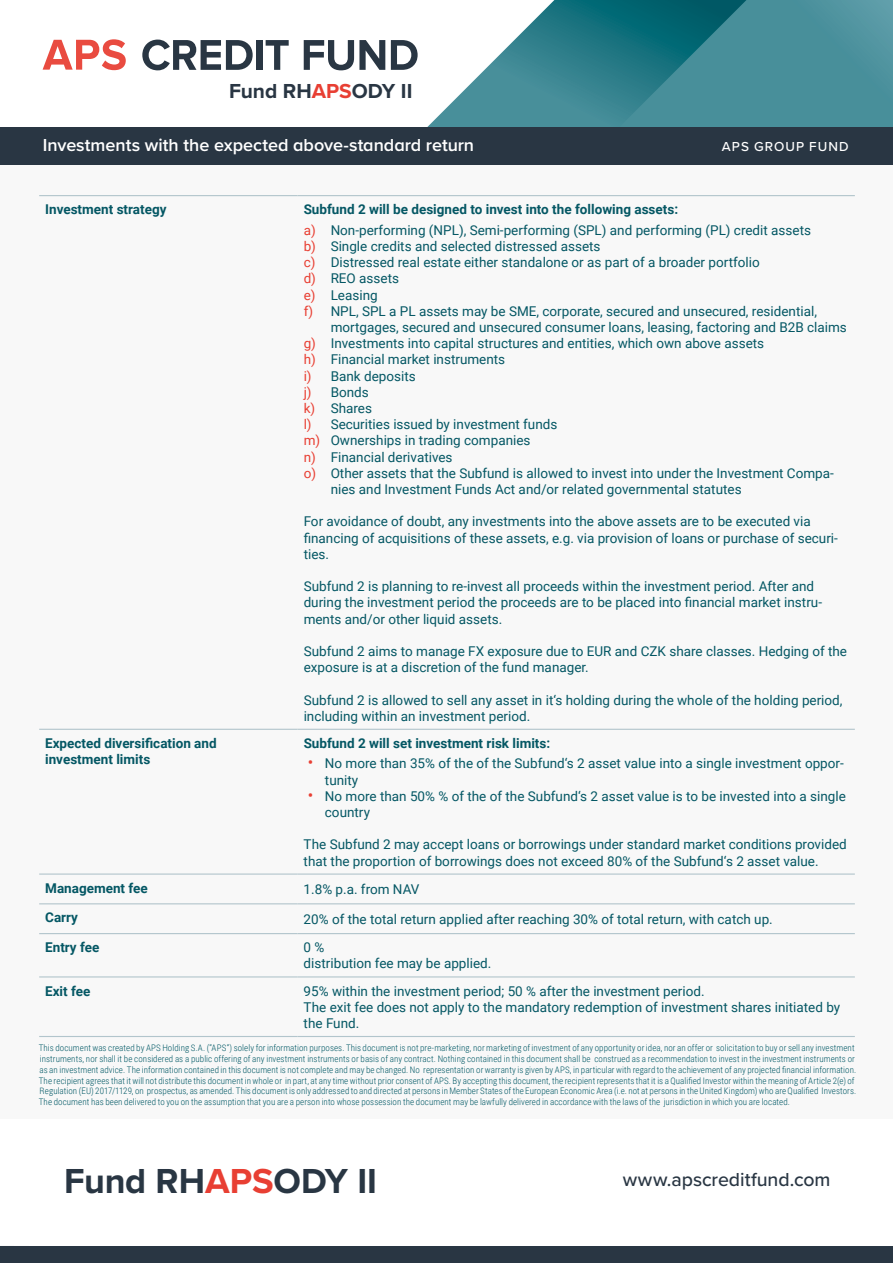
<style>
.page{position:relative;width:893px;height:1263px;background:#fff}
.page>*{position:absolute;margin:0;border:0;box-sizing:border-box;transform-origin:0 0}
.t1{font:700 36px "Proxima Nova";color:#293643}
.t2{font:700 21px "Proxima Nova";color:#293643}
.t3{font:500 19.5px "Proxima Nova";color:#293643}
.t4{font:600 18px "Proxima Nova A";color:#fff}
.t5{font:13.5px/16.2px "Roboto";color:#045764}
.t6{font:700 13.5px/16.2px "Roboto";color:#045764}
.t7{font:500 13.5px "Proxima Nova";letter-spacing:.08em;color:#fff}
.H2_-_Roboto{font:300 9px/10.8px "Roboto Condensed";letter-spacing:.005em;color:#005865}
.s1{color:#e83f33}
.s2{font-size:16.5px;color:#e83f33}
</style>
<div class="page">
<div style="left:0;top:165px;width:893px;height:953px;background:#f8f8f8"></div>
<svg style="left:427px;top:0;width:191px;height:127px"></svg>
<svg style="left:618px;top:0;width:275px;height:127px;background:#3b8792"></svg>
<hr style="left:39px;top:729px;width:259px;height:1px;background:#b2c5cc">
<hr style="left:298px;top:729px;width:557px;height:1px;background:#b2c5cc">
<hr style="left:39px;top:903px;width:259px;height:1px;background:#b2c5cc">
<hr style="left:298px;top:903px;width:557px;height:1px;background:#b2c5cc">
<hr style="left:39px;top:933px;width:259px;height:1px;background:#b2c5cc">
<hr style="left:298px;top:933px;width:557px;height:1px;background:#b2c5cc">
<hr style="left:39px;top:976px;width:259px;height:1px;background:#b2c5cc">
<hr style="left:298px;top:976px;width:557px;height:1px;background:#b2c5cc">
<hr style="left:39px;top:1036px;width:259px;height:1px;background:#b2c5cc">
<hr style="left:298px;top:1036px;width:557px;height:1px;background:#b2c5cc">
<hr style="left:39px;top:195px;width:259px;height:1px;background:#b2c5cc">
<hr style="left:298px;top:195px;width:557px;height:1px;background:#b2c5cc">
<hr style="left:39px;top:873px;width:259px;height:2px;background:#b2c5cc">
<hr style="left:298px;top:873px;width:557px;height:2px;background:#b2c5cc">
<div style="left:0;top:1246px;width:893px;height:17px;background:#293643"></div>
<div style="left:0;top:127px;width:893px;height:38px;background:#293643"></div>
<svg style="left:43px;top:39px;width:83px;height:31px"></svg>
<svg style="left:142px;top:40px;width:111px;height:30px"></svg>
<div style="left:257px;top:40px;width:6px;height:30px;background:#293643"></div>
<svg style="left:266px;top:40px;width:23px;height:30px"></svg>
<svg style="left:304px;top:40px;width:81px;height:30px"></svg>
<svg style="left:391px;top:40px;width:27px;height:30px"></svg>
<p class="t2" style="left:229px;top:76px;width:185px">Fund RH<span class="s1">APS</span>ODY II</p>
<p class="t4" style="left:43px;top:132px;width:433px">Investments with the expected above-standard return</p>
<p class="t7" style="left:722px;top:137px;width:128px">APS GROUP FUND</p>
<p class="t6" style="left:45px;top:201px;width:123px">Investment strategy</p>
<p class="t6" style="left:304px;top:201px;width:376px">Subfund 2 will be designed to invest into the following assets:</p>
<p class="t5" style="left:304px;top:221px;width:509px"><span class="s1">a)</span> Non-performing (NPL), Semi-performing (SPL) and performing (PL) credit assets</p>
<p class="t5" style="left:304px;top:237px;width:298px"><span class="s1">b)</span> Single credits and selected distressed assets</p>
<p class="t5" style="left:304px;top:254px;width:458px"><span class="s1">c)</span> Distressed real estate either standalone or as part of a broader portfolio</p>
<p class="t5" style="left:304px;top:270px;width:97px"><span class="s1">d)</span> REO assets</p>
<p class="t5" style="left:304px;top:286px;width:76px"><span class="s1">e)</span> Leasing</p>
<p class="t5" style="left:331px;top:302px;width:518px;text-indent:-27px"><span class="s1">f)</span> NPL, SPL a PL assets may be SME, corporate, secured and unsecured, residential, mortgages, secured and unsecured consumer loans, leasing, factoring and B2B claims</p>
<p class="t5" style="left:304px;top:335px;width:462px"><span class="s1">g)</span> Investments into capital structures and entities, which own above assets</p>
<p class="t5" style="left:304px;top:351px;width:203px"><span class="s1">h)</span> Financial market instruments</p>
<p class="t5" style="left:304px;top:367px;width:114px"><span class="s1">i)</span> Bank deposits</p>
<p class="t5" style="left:304px;top:383px;width:67px"><span class="s1">j)</span> Bonds</p>
<p class="t5" style="left:304px;top:399px;width:70px"><span class="s1">k)</span> Shares</p>
<p class="t5" style="left:304px;top:416px;width:255px"><span class="s1">l)</span> Securities issued by investment funds</p>
<p class="t5" style="left:304px;top:432px;width:228px"><span class="s1">m)</span> Ownerships in trading companies</p>
<p class="t5" style="left:304px;top:448px;width:150px"><span class="s1">n)</span> Financial derivatives</p>
<p class="t5" style="left:331px;top:464px;width:505px;text-indent:-27px"><span class="s1">o)</span> Other assets that the Subfund is allowed to invest into under the Investment Compa&shy;nies and Investment Funds Act and/or related governmental statutes</p>
<p class="t5" style="left:304px;top:513px;width:536px">For avoidance of doubt, any investments into the above assets are to be executed via financing of acquisitions of these assets, e.g. via provision of loans or purchase of securi&shy;ties.</p>
<p class="t5" style="left:304px;top:578px;width:520px">Subfund 2 is planning to re-invest all proceeds within the investment period. After and during the investment period the proceeds are to be placed into financial market instru&shy;ments and/or other liquid assets.</p>
<p class="t5" style="left:304px;top:642px;width:545px">Subfund 2 aims to manage FX exposure due to EUR and CZK share classes. Hedging of the</p>
<p class="t5" style="left:304px;top:659px;width:287px">exposure is at a discretion of the fund manager.</p>
<p class="t5" style="left:304px;top:691px;width:540px">Subfund 2 is allowed to sell any asset in it‘s holding during the whole of the holding period, including within an investment period.</p>
<p class="t6" style="left:45px;top:734px;width:173px">Expected diversification and investment limits</p>
<p class="t6" style="left:304px;top:734px;width:248px">Subfund 2 will set investment risk limits:</p>
<p class="t5" style="left:325px;top:755px;width:520px;text-indent:-17px"><span class="s2">•</span> No more than 35% of the of the Subfund‘s 2 asset value into a single investment oppor&shy;tunity</p>
<p class="t5" style="left:325px;top:787px;width:522px;text-indent:-17px"><span class="s2">•</span> No more than 50% % of the of the Subfund‘s 2 asset value is to be invested into a single country</p>
<p class="t5" style="left:304px;top:836px;width:545px">The Subfund 2 may accept loans or borrowings under standard market conditions provided that the proportion of borrowings does not exceed 80% of the Subfund‘s 2 asset value.</p>
<p class="t6" style="left:45px;top:879px;width:104px">Management fee</p>
<p class="t5" style="left:304px;top:881px;width:117px">1.8% p.a. from NAV</p>
<p class="t6" style="left:45px;top:909px;width:34px">Carry</p>
<p class="t5" style="left:304px;top:910px;width:471px">20% of the total return applied after reaching 30% of total return, with catch up.</p>
<p class="t6" style="left:45px;top:939px;width:56px">Entry fee</p>
<p class="t5" style="left:304px;top:939px;width:22px">0 %</p>
<p class="t5" style="left:304px;top:955px;width:189px">distribution fee may be applied.</p>
<p class="t6" style="left:45px;top:982px;width:47px">Exit fee</p>
<p class="t5" style="left:304px;top:982px;width:402px">95% within the investment period; 50 % after the investment period.</p>
<p class="t5" style="left:304px;top:998px;width:538px">The exit fee does not apply to the mandatory redemption of investment shares initiated by the Fund.</p>
<p class="H2_-_Roboto" style="left:39px;top:1042px;width:819px">This document was created by APS Holding S.A. (“APS”) solely for information purposes. This document is not pre-marketing, nor marketing of investment of any opportunity or idea, nor an offer or solicitation to buy or sell any investment instruments, nor shall it be considered as a public offering of any investment instruments or basis of any contract. Nothing contained in this document shall be construed as a recommendation to invest in the investment instruments or as an investment advice. The information contained in this document is not complete and may be changed. No representation or warranty is given by APS, in particular with regard to the achievement of any projected financial information.<br>The recipient agrees that it will not distribute this document in whole or in part, at any time without prior consent of APS. By accepting this document, the recipient represents that it is a Qualified Investor within the meaning of Article 2(e) of Regulation (EU) 2017/1129, on prospectus, as amended. This document is only addressed to and directed at persons in Member States of the European Economic Area (i.e. not at persons in the United Kingdom) who are Qualified Investors.<br>The document has been delivered to you on the assumption that you are a person into whose possession the document may be lawfully delivered in accordance with the laws of the jurisdiction in which you are located.</p>
<p class="t1" style="left:64px;top:1154px;width:314px">Fund RH<span class="s1">APS</span>ODY II</p>
<p class="t3" style="left:623px;top:1165px;width:209px">www.apscreditfund.com</p>
</div>
